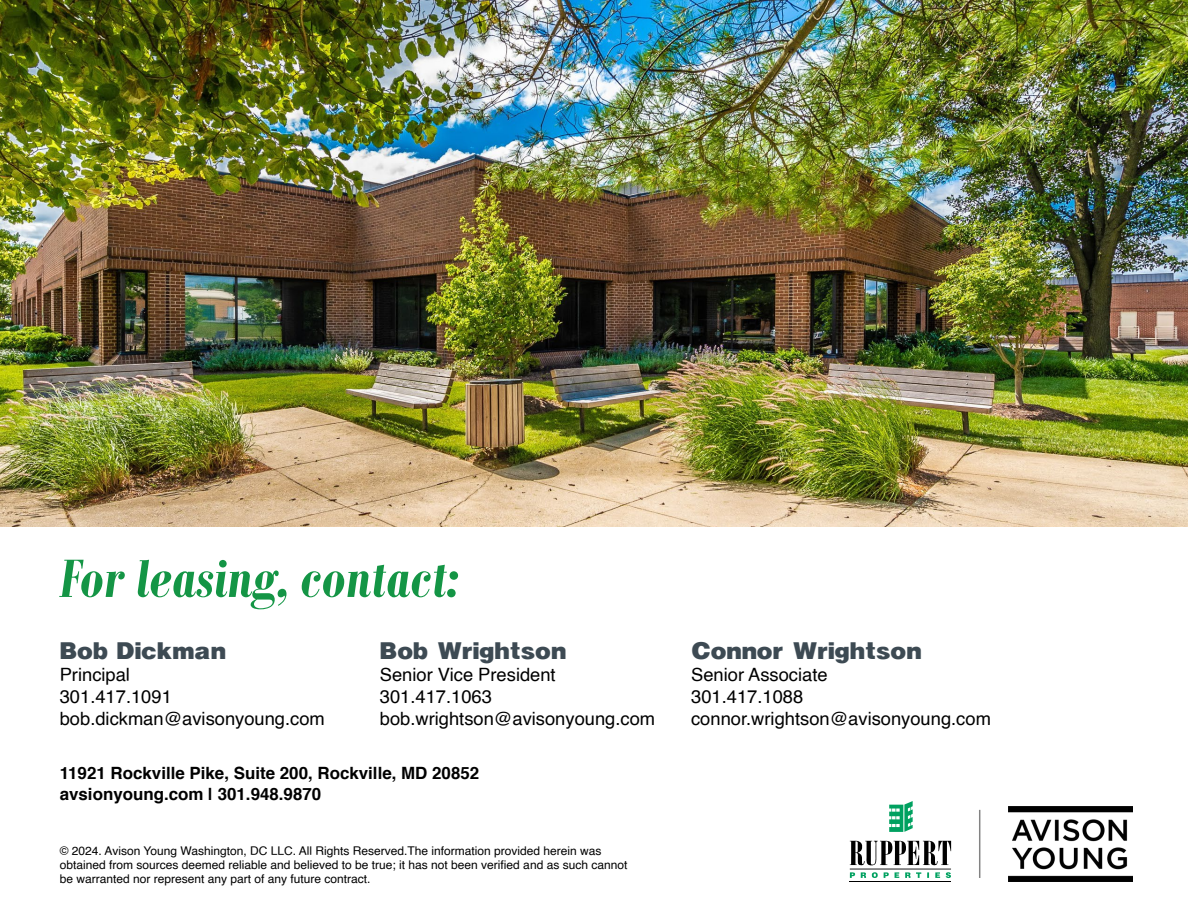
<style>
.page{position:relative;width:1188px;height:918px;background:#fff}
.page>*{position:absolute;margin:0;border:0;box-sizing:border-box;transform-origin:0 0}
.t1{font:italic 700 58.5px "Bodoni MT Condensed";color:#149545}
.t2{font:700 25.5px "Helvetica Black Original";color:#3d4a53}
.t3{font:18.3px/22px "Helvetica";color:#000}
.t4{font:700 16.95px/20.2px "Helvetica";color:#000}
.t5{font:12px/14.4px "Helvetica";color:#000}
</style>
<div class="page">
<img style="left:0;top:0;width:1188px;height:526px">
<img style="left:1008px;top:806px;width:124px;height:76px">
<hr style="left:979px;top:810px;width:1px;height:68px;background:#000">
<svg style="left:889px;top:801px;width:24px;height:31px"></svg>
<svg style="left:850px;top:840px;width:101px;height:39px"></svg>
<hr style="left:850px;top:881px;width:101px;height:1px;background:#000">
<h1 class="t1" style="left:60px;top:543px;width:400px">For leasing, contact:</h1>
<h2 class="t2" style="left:60px;top:638px;width:168px">Bob Dickman</h2>
<h3 class="t3" style="left:60px;top:664px;width:267px">Principal<br>301.417.1091 bob.dickman@avisonyoung.com</h3>
<h2 class="t2" style="left:380px;top:638px;width:188px">Bob Wrightson</h2>
<h3 class="t3" style="left:380px;top:664px;width:277px">Senior Vice President<br>301.417.1063 bob.wrightson@avisonyoung.com</h3>
<h3 class="t4" style="left:60px;top:763px;width:421px">11921 Rockville Pike, Suite 200, Rockville, MD 20852 avsionyoung.com | 301.948.9870</h3>
<p class="t5" style="left:60px;top:844px;width:569px">© 2024. Avison Young Washington, DC LLC. All Rights Reserved.The information provided herein was obtained from sources deemed reliable and believed to be true; it has not been verified and as such cannot be warranted nor represent any part of any future contract.</p>
<h2 class="t2" style="left:691px;top:638px;width:232px">Connor Wrightson</h2>
<h3 class="t3" style="left:691px;top:664px;width:301px">Senior Associate<br>301.417.1088 connor.wrightson@avisonyoung.com</h3>
</div>
